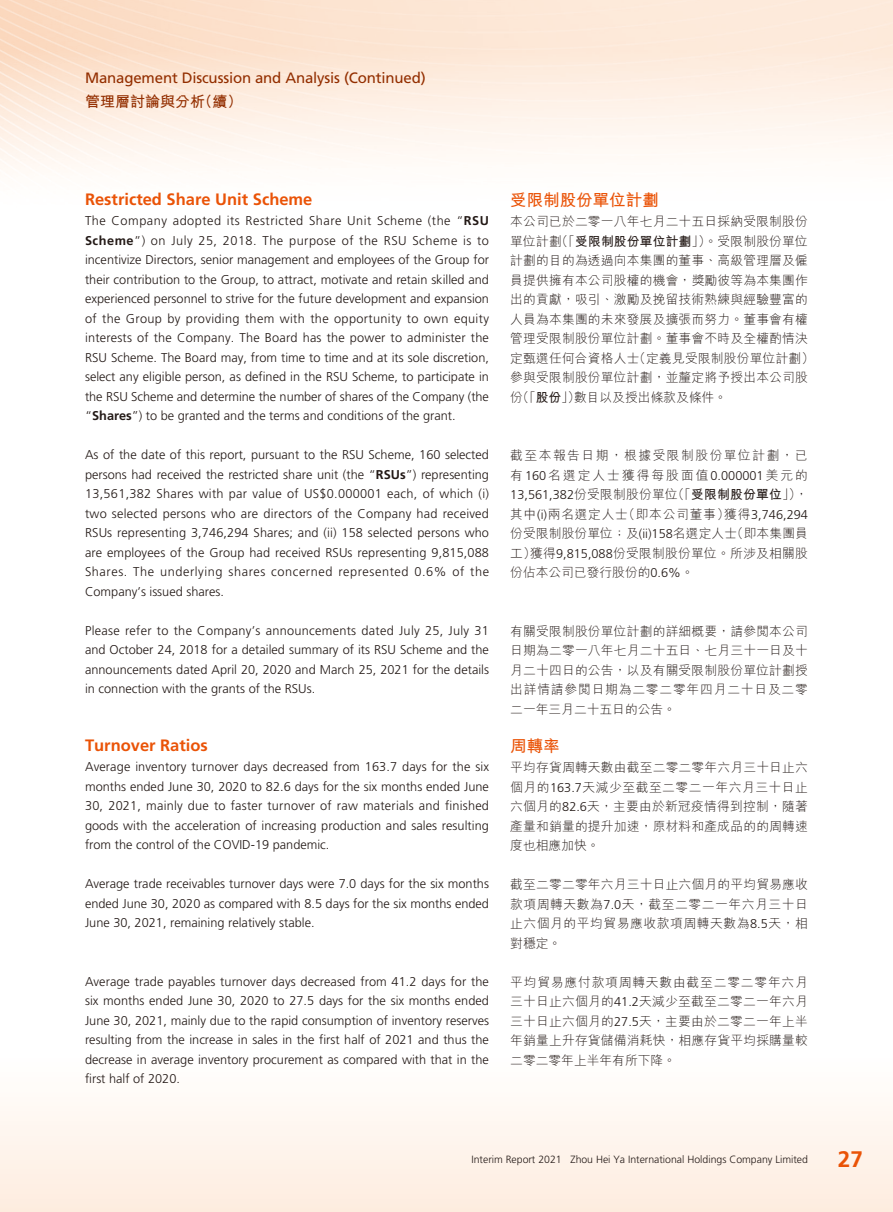
<style>
.page{position:relative;width:893px;height:1212px;background:#fff}
.page>*{position:absolute;margin:0;border:0;box-sizing:border-box;transform-origin:0 0}
.t1{font:700 22.5px "Frutiger LT Std";color:#ea5307}
.t2{font:700 16.5px "Frutiger LT Std";color:#ea5307}
.t3{font:16.5px "M Hei HK Bold E Ten B5 H";color:#ea5307}
.t4{font:15px "Frutiger LT Std";letter-spacing:-.01em;color:#932e00}
.t5{font:15px "M Hei HK Bold E Ten B5 H";color:#932e00}
.t6{font:300 12.75px/19.5px "Frutiger LT Std";color:#231916;text-align:justify}
.t7{font:12.75px/19.5px "M Hei HK Light E Ten B5 H";letter-spacing:.015em;color:#231916;text-align:justify}
.t8{font:300 10.5px "Frutiger LT Std";color:#231916}
.s1{font-weight:700}
.s2{font-family:"M Hei HK Bold E Ten B5 H"}
.s3{font-family:"Frutiger LT Std";font-weight:300}
</style>
<div class="page">
<div style="left:0;top:1051px;width:893px;height:161px;background:linear-gradient(to bottom,#fff,#fdecdf)"></div>
<p class="t4" style="left:85px;top:71px;width:342px">Management Discussion and Analysis (Continued)</p>
<p class="t5" style="left:85px;top:95px;width:159px">管理層討論與分析（續）</p>
<p class="t2" style="left:85px;top:191px;width:229px">Restricted Share Unit Scheme</p>
<p class="t6" style="left:85px;top:212px;width:405px">The Company adopted its Restricted Share Unit Scheme (the “<span class="s1">RSU Scheme</span>”) on July 25, 2018. The purpose of the RSU Scheme is to incentivize Directors, senior management and employees of the Group for their contribution to the Group, to attract, motivate and retain skilled and experienced personnel to strive for the future development and expansion of the Group by providing them with the opportunity to own equity interests of the Company. The Board has the power to administer the RSU Scheme. The Board may, from time to time and at its sole discretion, select any eligible person, as defined in the RSU Scheme, to participate in the RSU Scheme and determine the number of shares of the Company (the “<span class="s1">Shares</span>”) to be granted and the terms and conditions of the grant.</p>
<p class="t6" style="left:85px;top:446px;width:405px">As of the date of this report, pursuant to the RSU Scheme, 160 selected persons had received the restricted share unit (the “<span class="s1">RSUs</span>”) representing 13,561,382 Shares with par value of US$0.000001 each, of which (i) two selected persons who are directors of the Company had received RSUs representing 3,746,294 Shares; and (ii) 158 selected persons who are employees of the Group had received RSUs representing 9,815,088<br>Shares. The underlying shares concerned represented 0.6% of the Company’s issued shares.</p>
<p class="t6" style="left:85px;top:621px;width:405px">Please refer to the Company’s announcements dated July 25, July 31 and October 24, 2018 for a detailed summary of its RSU Scheme and the announcements dated April 20, 2020 and March 25, 2021 for the details in connection with the grants of the RSUs.</p>
<p class="t2" style="left:85px;top:737px;width:124px">Turnover Ratios</p>
<p class="t6" style="left:85px;top:758px;width:405px">Average inventory turnover days decreased from 163.7 days for the six months ended June 30, 2020 to 82.6 days for the six months ended June 30, 2021, mainly due to faster turnover of raw materials and finished goods with the acceleration of increasing production and sales resulting from the control of the COVID-19 pandemic.</p>
<p class="t6" style="left:85px;top:875px;width:405px">Average trade receivables turnover days were 7.0 days for the six months ended June 30, 2020 as compared with 8.5 days for the six months ended June 30, 2021, remaining relatively stable.</p>
<p class="t6" style="left:85px;top:972px;width:405px">Average trade payables turnover days decreased from 41.2 days for the six months ended June 30, 2020 to 27.5 days for the six months ended June 30, 2021, mainly due to the rapid consumption of inventory reserves resulting from the increase in sales in the first half of 2021 and thus the decrease in average inventory procurement as compared with that in the first half of 2020.</p>
<p class="t3" style="left:510px;top:194px;width:150px">受限制股份單位計劃</p>
<p class="t7" style="left:510px;top:213px;width:306px;text-align:left">本公司已於二零一八年七月二十五日採納受限制股份單位計劃（「<span class="s2">受限制股份單位計劃</span>」）。受限制股份單位計劃的目的為透過向本集團的董事、高級管理層及僱員提供擁有本公司股權的機會，獎勵彼等為本集團作出的貢獻，吸引、激勵及挽留技術熟練與經驗豐富的人員為本集團的未來發展及擴張而努力。董事會有權管理受限制股份單位計劃。董事會不時及全權酌情決定甄選任何合資格人士（定義見受限制股份單位計劃）參與受限制股份單位計劃，並釐定將予授出本公司股份（「<span class="s2">股份</span>」）數目以及授出條款及條件。</p>
<p class="t7" style="left:510px;top:447px;width:299px">截至本報告日期，根據受限制股份單位計劃，已有<span class="s3">160</span>名選定人士獲得每股面值<span class="s3">0.000001</span>美元的<span class="s3">13,561,382</span>份受限制股份單位（「<span class="s2">受限制股份單位</span>」），其中<span class="s3">(i)</span>兩名選定人士（即本公司董事）獲得<span class="s3">3,746,294</span>份受限制股份單位；及<span class="s3">(ii)158</span>名選定人士（即本集團員工）獲得<span class="s3">9,815,088</span>份受限制股份單位。所涉及相關股份佔本公司已發行股份的<span class="s3">0.6%</span>。</p>
<p class="t7" style="left:510px;top:623px;width:299px">有關受限制股份單位計劃的詳細概要，請參閱本公司日期為二零一八年七月二十五日、七月三十一日及十月二十四日的公告，以及有關受限制股份單位計劃授出詳情請參閱日期為二零二零年四月二十日及二零二一年三月二十五日的公告。</p>
<p class="t3" style="left:510px;top:740px;width:51px">周轉率</p>
<p class="t7" style="left:510px;top:759px;width:299px">平均存貨周轉天數由截至二零二零年六月三十日止六個月的<span class="s3">163.7</span>天減少至截至二零二一年六月三十日止六個月的<span class="s3">82.6</span>天，主要由於新冠疫情得到控制，隨著產量和銷量的提升加速，原材料和產成品的的周轉速度也相應加快。</p>
<p class="t7" style="left:510px;top:876px;width:299px">截至二零二零年六月三十日止六個月的平均貿易應收款項周轉天數為<span class="s3">7.0</span>天，截至二零二一年六月三十日止六個月的平均貿易應收款項周轉天數為<span class="s3">8.5</span>天，相對穩定。</p>
<p class="t7" style="left:510px;top:974px;width:299px">平均貿易應付款項周轉天數由截至二零二零年六月三十日止六個月的<span class="s3">41.2</span>天減少至截至二零二一年六月三十日止六個月的<span class="s3">27.5</span>天，主要由於二零二一年上半年銷量上升存貨儲備消耗快，相應存貨平均採購量較二零二零年上半年有所下降。</p>
<p class="t8" style="left:471px;top:1154px;width:338px">Interim Report 2021 Zhou Hei Ya International Holdings Company Limited</p>
<h1 class="t1" style="left:838px;top:1148px;width:27px">27</h1>
</div>
